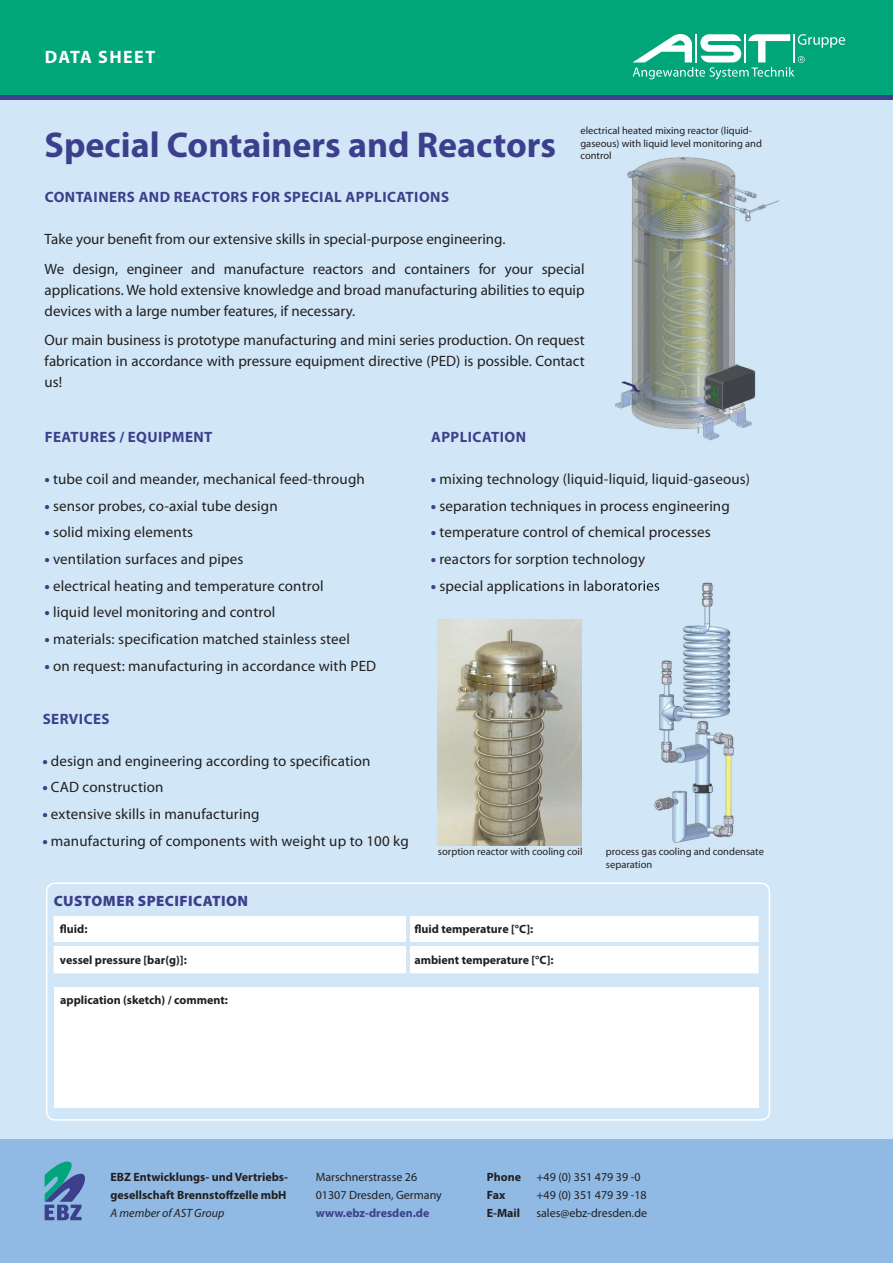
<style>
.page{position:relative;width:893px;height:1263px;background:#fff}
.page>*{position:absolute;margin:0;border:0;box-sizing:border-box;transform-origin:0 0}
.t1{font:700 36px "Myriad Pro";color:#3c408c}
.t2{font:700 18px "Myriad Pro";letter-spacing:.08em;color:#fff}
.t3{font:15px/21px "Myriad Pro";letter-spacing:.01em;color:#231f20}
.t4{font:700 15px "Myriad Pro";letter-spacing:.03em;color:#3c408c}
.t5{font:900 15px "Myriad Pro";letter-spacing:.03em;color:#3c408c}
.t6{font:700 12px/18px "Myriad Pro";color:#231f20}
.t7{font:12px/18px "Myriad Pro";color:#231f20}
.t8{font:700 12px "Myriad Pro";color:#3c408c}
.t9{font:italic 12px "Myriad Pro";color:#231f20}
.t10{font:10.5px/12.6px "Myriad Pro";color:#231f20}
.s1{font-weight:900;color:#3c408c}
</style>
<div class="page">
<div style="left:0;top:0;width:893px;height:100px;background:#00a57a"></div>
<div style="left:0;top:98px;width:893px;height:1165px;background:#d1e7f7"></div>
<hr style="left:0;top:96px;width:893px;height:4px;background:#3c408c">
<div style="left:0;top:1140px;width:893px;height:123px;background:#90bae3"></div>
<svg style="left:632px;top:34px;width:213px;height:46px"></svg>
<svg style="left:45px;top:1161px;width:40px;height:59px"></svg>
<img style="left:615px;top:157px;width:164px;height:284px">
<img style="left:654px;top:582px;width:80px;height:261px">
<img style="left:606px;top:580px;width:53px;height:14px">
<img style="left:438px;top:620px;width:143px;height:226px">
<svg style="left:46px;top:882px;width:724px;height:238px"></svg>
<div style="left:54px;top:915px;width:705px;height:58px;background:#fff"></div>
<hr style="left:54px;top:912px;width:354px;height:3px;background:#d1e7f7">
<hr style="left:407px;top:915px;width:3px;height:27px;background:#d1e7f7">
<hr style="left:408px;top:912px;width:351px;height:3px;background:#d1e7f7">
<hr style="left:54px;top:942px;width:354px;height:3px;background:#d1e7f7">
<hr style="left:407px;top:945px;width:3px;height:28px;background:#d1e7f7">
<hr style="left:408px;top:942px;width:351px;height:3px;background:#d1e7f7">
<div style="left:54px;top:987px;width:705px;height:121px;background:#fff"></div>
<p class="t2" style="left:45px;top:47px;width:112px">DATA SHEET</p>
<p class="t10" style="left:580px;top:125px;width:183px">electrical heated mixing reactor (liquid&shy;gaseous) with liquid level monitoring and control</p>
<h1 class="t1" style="left:45px;top:125px;width:513px">Special Containers and Reactors</h1>
<p class="t4" style="left:45px;top:189px;width:406px">CONTAINERS AND REACTORS FOR SPECIAL APPLICATIONS</p>
<p class="t3" style="left:45px;top:225px;width:542px;line-height:29.5px">Take your benefit from our extensive skills in special-purpose engineering.<br>We design, engineer and manufacture reactors and containers for your special</p>
<p class="t3" style="left:45px;top:279px;width:541px">applications. We hold extensive knowledge and broad manufacturing abilities to equip devices with a large number features, if necessary.</p>
<p class="t3" style="left:45px;top:330px;width:542px;text-align:justify">Our main business is prototype manufacturing and mini series production. On request fabrication in accordance with pressure equipment directive (PED) is possible. Contact us!</p>
<p class="t4" style="left:45px;top:428px;width:169px">FEATURES / EQUIPMENT</p>
<p class="t3" style="left:45px;top:469px;width:322px"><span class="s1">•</span> tube coil and meander, mechanical feed-through</p>
<p class="t3" style="left:45px;top:495px;width:235px"><span class="s1">•</span> sensor probes, co-axial tube design</p>
<p class="t3" style="left:45px;top:522px;width:150px"><span class="s1">•</span> solid mixing elements</p>
<p class="t3" style="left:45px;top:549px;width:200px"><span class="s1">•</span> ventilation surfaces and pipes</p>
<p class="t3" style="left:45px;top:575px;width:280px"><span class="s1">•</span> electrical heating and temperature control</p>
<p class="t3" style="left:45px;top:602px;width:232px"><span class="s1">•</span> liquid level monitoring and control</p>
<p class="t3" style="left:45px;top:629px;width:307px"><span class="s1">•</span> materials: specification matched stainless steel</p>
<p class="t3" style="left:45px;top:655px;width:333px"><span class="s1">•</span> on request: manufacturing in accordance with PED</p>
<p class="t4" style="left:43px;top:710px;width:68px">SERVICES</p>
<p class="t3" style="left:43px;top:750px;width:330px"><span class="s1">•</span> design and engineering according to specification</p>
<p class="t3" style="left:43px;top:777px;width:122px"><span class="s1">•</span> CAD construction</p>
<p class="t3" style="left:43px;top:804px;width:219px"><span class="s1">•</span> extensive skills in manufacturing</p>
<p class="t3" style="left:43px;top:831px;width:368px"><span class="s1">•</span> manufacturing of components with weight up to 100 kg</p>
<p class="t4" style="left:431px;top:428px;width:96px">APPLICATION</p>
<p class="t3" style="left:431px;top:469px;width:321px"><span class="s1">•</span> mixing technology (liquid-liquid, liquid-gaseous)</p>
<p class="t3" style="left:431px;top:495px;width:300px"><span class="s1">•</span> separation techniques in process engineering</p>
<p class="t3" style="left:431px;top:522px;width:281px"><span class="s1">•</span> temperature control of chemical processes</p>
<p class="t3" style="left:431px;top:549px;width:216px"><span class="s1">•</span> reactors for sorption technology</p>
<p class="t3" style="left:431px;top:575px;width:230px"><span class="s1">•</span> special applications in laboratories</p>
<p class="t10" style="left:438px;top:846px;width:146px">sorption reactor with cooling coil</p>
<p class="t10" style="left:606px;top:846px;width:159px">process gas cooling and condensate separation</p>
<p class="t5" style="left:54px;top:893px;width:196px">CUSTOMER SPECIFICATION</p>
<p class="t6" style="left:60px;top:920px;width:29px">fluid:</p>
<p class="t6" style="left:414px;top:920px;width:120px">fluid temperature [°C]:</p>
<p class="t6" style="left:60px;top:951px;width:128px">vessel pressure [bar(g)]:</p>
<p class="t6" style="left:414px;top:951px;width:141px">ambient temperature [°C]:</p>
<p class="t6" style="left:60px;top:991px;width:169px">application (sketch) / comment:</p>
<p class="t6" style="left:111px;top:1168px;width:179px">EBZ Entwicklungs- und Vertriebs&shy;gesellschaft Brennstoffzelle mbH</p>
<p class="t9" style="left:111px;top:1207px;width:115px">A member of AST Group</p>
<p class="t7" style="left:316px;top:1169px;width:128px">Marschnerstrasse 26<br>01307 Dresden, Germany</p>
<p class="t8" style="left:316px;top:1207px;width:115px">www.ebz-dresden.de</p>
<p class="t6" style="left:487px;top:1168px;width:36px">Phone</p>
<p class="t7" style="left:536px;top:1169px;width:106px">+49 (0) 351 479 39 -0</p>
<p class="t6" style="left:487px;top:1186px;width:20px">Fax</p>
<p class="t7" style="left:536px;top:1187px;width:112px">+49 (0) 351 479 39 -18</p>
<p class="t6" style="left:487px;top:1204px;width:35px">E-Mail</p>
<p class="t7" style="left:536px;top:1205px;width:112px">sales@ebz-dresden.de</p>
</div>
